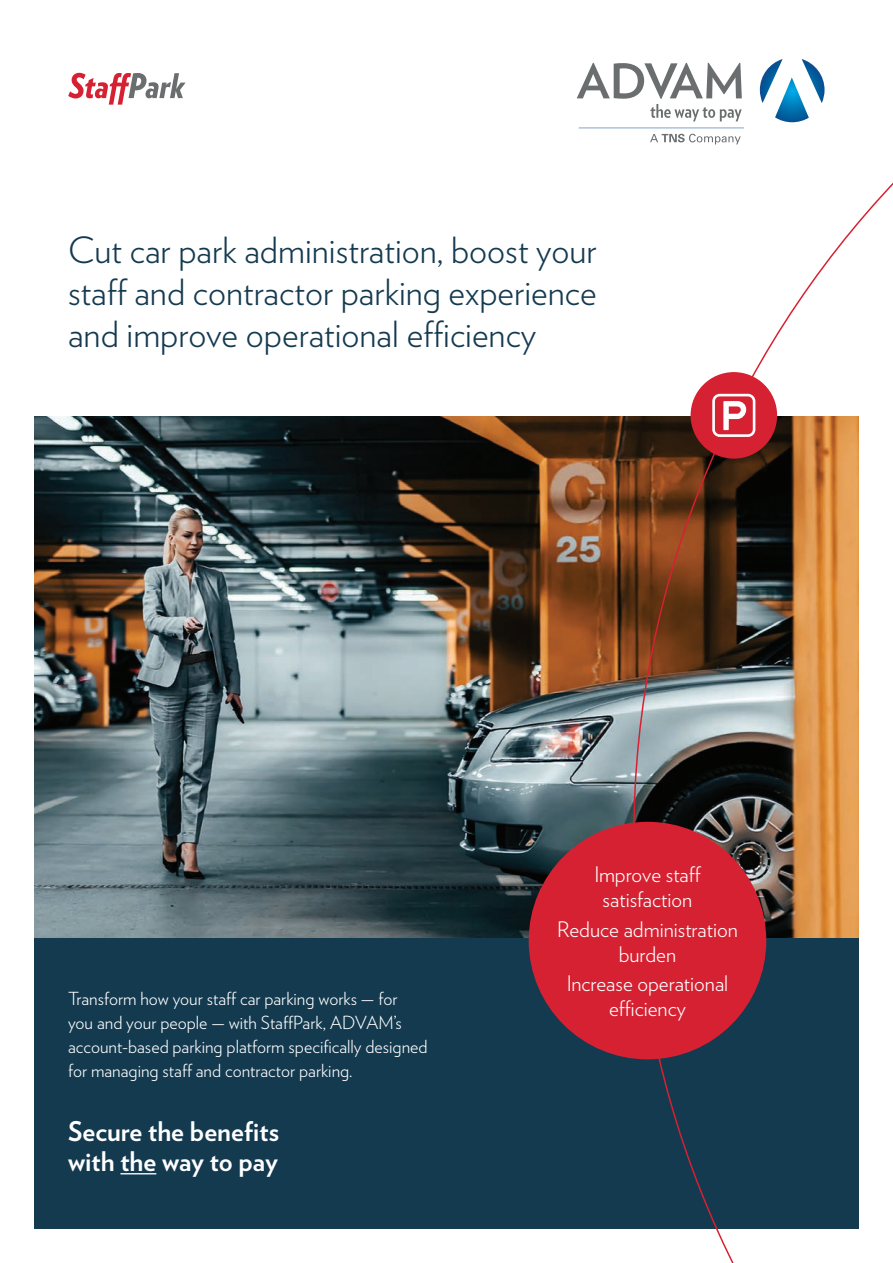
<style>
.page{position:relative;width:893px;height:1263px;background:#fff}
.page>*{position:absolute;margin:0;border:0;box-sizing:border-box;transform-origin:0 0}
.t1{font:300 36px/42px "Verlag";color:#143a50;text-align:justify}
.t2{font:700 27px/30px "Verlag";color:#fff}
.t3{font:300 21.3px/24.9px "Verlag";color:#fff;text-align:center}
.t4{font:300 18px/24px "Verlag";color:#fff}
</style>
<div class="page">
<div style="left:34px;top:938px;width:825px;height:291px;background:#143a50"></div>
<img style="left:34px;top:417px;width:598px;height:521px">
<svg style="left:632px;top:62px;width:261px;height:1201px"></svg>
<div style="left:529px;top:822px;width:237px;height:237px;background:#d62132;border-radius:50%"></div>
<hr style="left:120px;top:1173px;width:36px;height:1px;background:#fff">
<div style="left:691px;top:373px;width:85px;height:85px;background:#d62132;border-radius:50%"></div>
<div style="left:691px;top:372px;width:86px;height:87px;border:2px solid #d62132;border-radius:50%"></div>
<svg style="left:712px;top:394px;width:43px;height:43px"></svg>
<svg style="left:577px;top:63px;width:165px;height:58px"></svg>
<svg style="left:760px;top:59px;width:64px;height:63px"></svg>
<svg style="left:650px;top:134px;width:91px;height:10px"></svg>
<hr style="left:579px;top:128px;width:165px;height:1px;background:#0f4d91">
<svg style="left:68px;top:73px;width:118px;height:32px"></svg>
<p class="t1" style="left:68px;top:227px;width:530px">Cut car park administration, boost your staff and contractor parking experience and improve operational efficiency</p>
<p class="t4" style="left:68px;top:985px;width:361px">Transform how your staff car parking works — for<br>you and your people — with StaffPark, ADVAM’s account-based parking platform specifically designed for managing staff and contractor parking.</p>
<p class="t2" style="left:68px;top:1115px;width:213px">Secure the benefits with the way to pay</p>
<p class="t3" style="left:594px;top:861px;width:108px">Improve staff satisfaction</p>
<p class="t3" style="left:557px;top:915px;width:182px">Reduce administration burden</p>
<p class="t3" style="left:567px;top:970px;width:163px">Increase operational efficiency</p>
</div>
